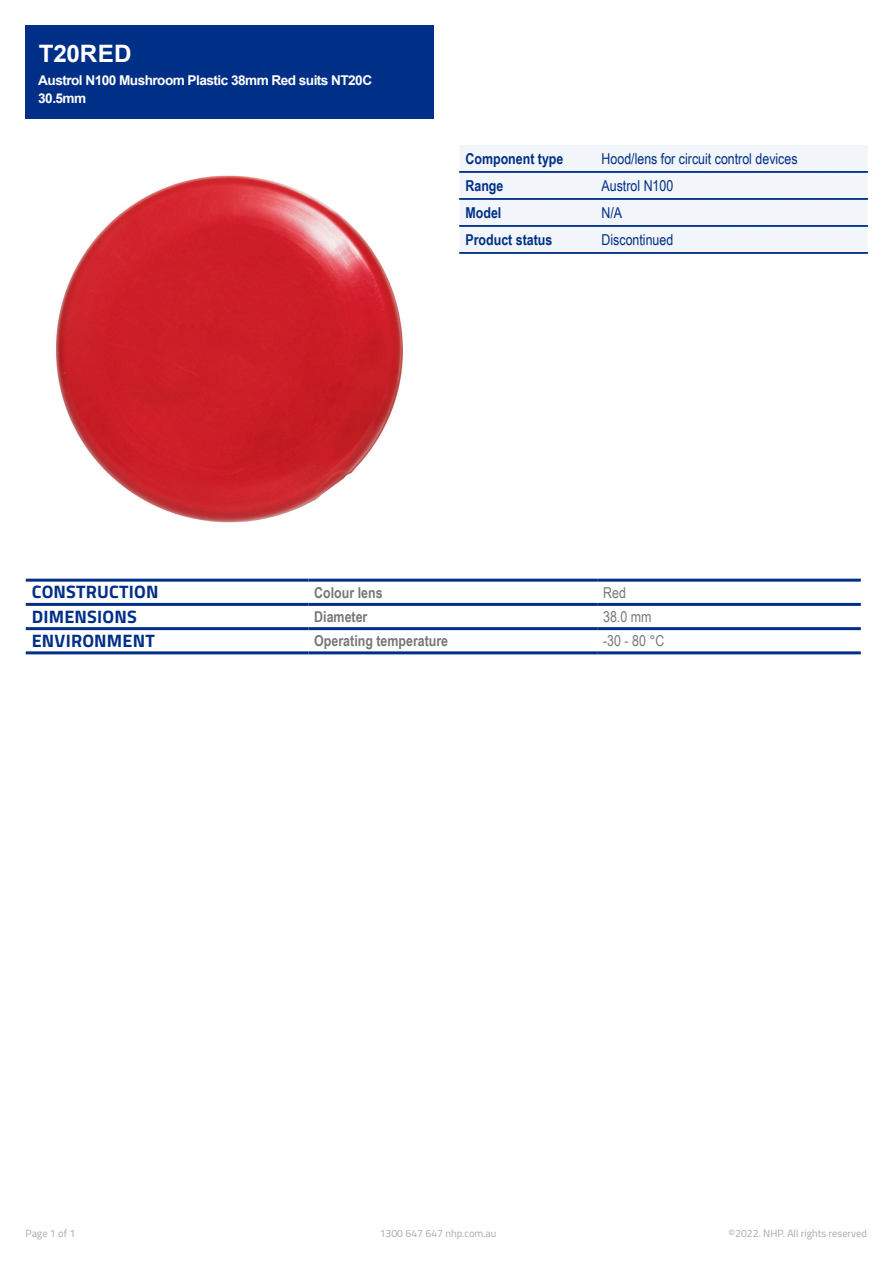
<style>
.page{position:relative;width:893px;height:1263px;background:#fff}
.page>*{position:absolute;margin:0;border:0;box-sizing:border-box;transform-origin:0 0}
.Item_Number{font:700 24px "Arial";color:#fff}
.t1{font:700 18px "Titillium";letter-spacing:.01em;color:#002f87}
.t2{font:15px "Arial Narrow";color:#002f87}
.t3{font:700 15px "Arial Narrow";color:#777876}
.t4{font:700 15px "Arial Narrow";color:#002f87}
.t5{font:15px "Arial Narrow";color:#777876}
.Display_Name{font:700 13.5px/18px "Arial";letter-spacing:-.04em;color:#fff}
.t6{font:10.5px "Titillium";color:#a7a9ac}
</style>
<div class="page">
<div style="left:26px;top:26px;width:408px;height:93px;background:#002f87"></div>
<hr style="left:26px;top:603px;width:282px;height:3px;background:#002f87">
<hr style="left:308px;top:603px;width:289px;height:3px;background:#002f87">
<hr style="left:597px;top:603px;width:264px;height:3px;background:#002f87">
<hr style="left:26px;top:627px;width:282px;height:3px;background:#002f87">
<hr style="left:308px;top:627px;width:289px;height:3px;background:#002f87">
<hr style="left:597px;top:627px;width:264px;height:3px;background:#002f87">
<hr style="left:26px;top:579px;width:282px;height:3px;background:#002f87">
<hr style="left:308px;top:579px;width:289px;height:3px;background:#002f87">
<hr style="left:597px;top:579px;width:264px;height:3px;background:#002f87">
<hr style="left:26px;top:651px;width:282px;height:3px;background:#002f87">
<hr style="left:308px;top:651px;width:289px;height:3px;background:#002f87">
<hr style="left:597px;top:651px;width:264px;height:3px;background:#002f87">
<img style="left:56px;top:175px;width:347px;height:348px">
<svg style="left:459px;top:145px;width:409px;height:109px"></svg>
<p class="Item_Number" style="left:39px;top:37px;width:95px">T20RED</p>
<p class="Display_Name" style="left:38px;top:71px;width:335px">Austrol N100 Mushroom Plastic 38mm Red suits NT20C<br>30.5mm</p>
<p class="t4" style="left:465px;top:147px;width:99px">Component type</p>
<p class="t2" style="left:602px;top:147px;width:198px">Hood/lens for circuit control devices</p>
<p class="t4" style="left:465px;top:174px;width:39px">Range</p>
<p class="t2" style="left:602px;top:174px;width:73px">Austrol N100</p>
<p class="t4" style="left:465px;top:201px;width:37px">Model</p>
<p class="t2" style="left:602px;top:201px;width:22px">N/A</p>
<p class="t4" style="left:465px;top:228px;width:88px">Product status</p>
<p class="t2" style="left:602px;top:228px;width:73px">Discontinued</p>
<p class="t1" style="left:32px;top:578px;width:128px">CONSTRUCTION</p>
<p class="t3" style="left:314px;top:581px;width:70px">Colour lens</p>
<p class="t5" style="left:603px;top:581px;width:24px">Red</p>
<p class="t1" style="left:32px;top:603px;width:107px">DIMENSIONS</p>
<p class="t3" style="left:314px;top:605px;width:55px">Diameter</p>
<p class="t5" style="left:603px;top:606px;width:50px">38.0 mm</p>
<p class="t1" style="left:32px;top:627px;width:124px">ENVIRONMENT</p>
<p class="t3" style="left:314px;top:629px;width:135px">Operating temperature</p>
<p class="t5" style="left:603px;top:630px;width:63px">-30 - 80 °C</p>
<p class="t6" style="left:26px;top:1226px;width:51px">Page 1 of 1</p>
<p class="t6" style="left:380px;top:1226px;width:118px">1300 647 647 nhp.com.au</p>
<p class="t6" style="left:728px;top:1226px;width:140px">©2022. NHP. All rights reserved</p>
</div>
